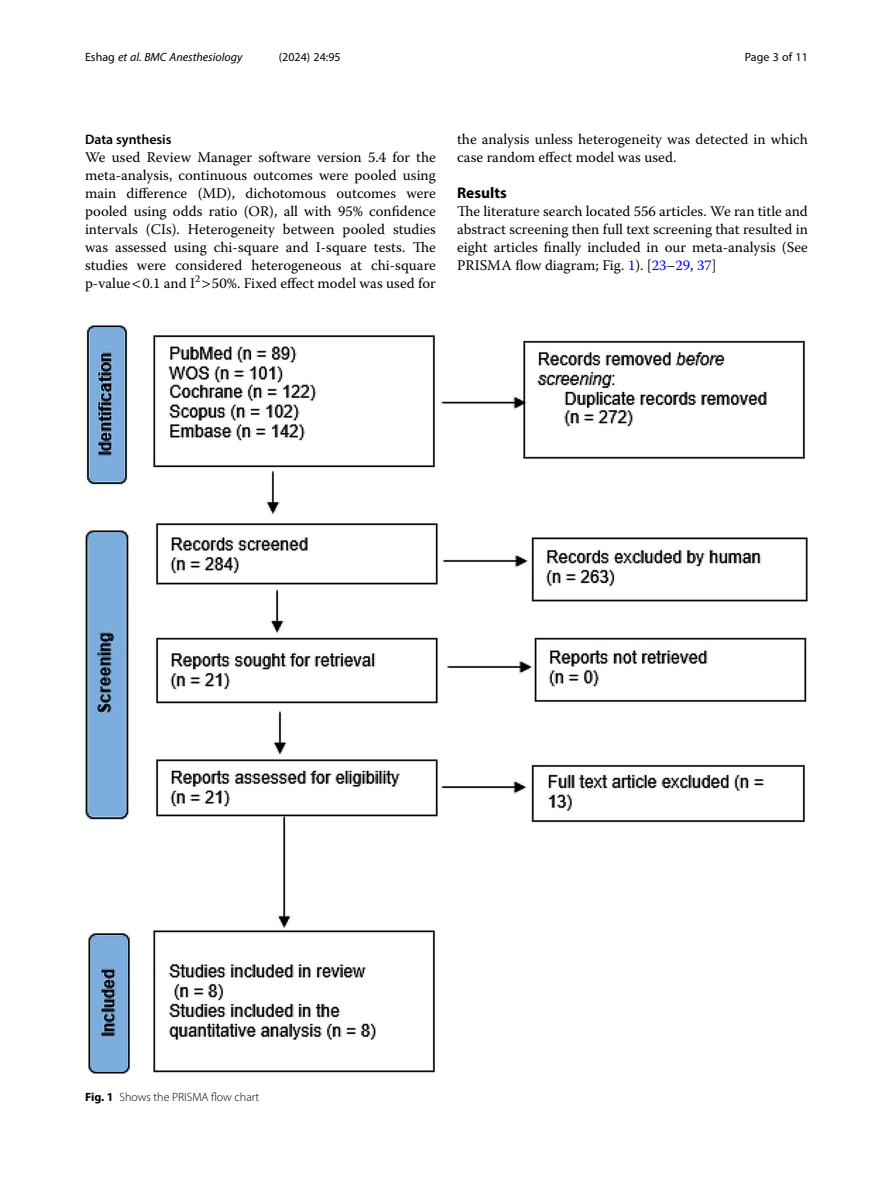
<style>
.page{position:relative;width:893px;height:1191px;background:#fff}
.page>*{position:absolute;margin:0;border:0;box-sizing:border-box;transform-origin:0 0}
.Head_1{font:700 15.45px "Myriad Pro";color:#000}
.Body_Text{font:14.7px/18px "Warnock Pro";color:#000;text-align:justify}
.Head_2{font:600 13.8px "Myriad Pro";color:#000}
.Figure_Caption{font:300 12px "Myriad Pro";color:#000}
.t1{font:italic 12px "Myriad Pro";color:#000}
.t2{font:12px "Myriad Pro";color:#000}
.s1{font-style:normal}
.s2{color:#00f}
.s3{font-weight:700}
</style>
<div class="page">
<img style="left:85px;top:325px;width:723px;height:749px">
<p class="t1" style="left:85px;top:50px;width:159px"><span class="s1">Eshag</span> et al. BMC Anesthesiology</p>
<p class="t2" style="left:279px;top:50px;width:63px">(2024) 24:95</p>
<p class="t2" style="left:745px;top:50px;width:65px">Page 3 of 11</p>
<p class="Head_2" style="left:85px;top:131px;width:88px">Data synthesis</p>
<p class="Body_Text" style="left:85px;top:148px;width:352px">We used Review Manager software version 5.4 for the meta-analysis, continuous outcomes were pooled using main difference (MD), dichotomous outcomes were pooled using odds ratio (OR), all with 95% confidence intervals (CIs). Heterogeneity between pooled studies was assessed using chi-square and I-square tests. The studies were considered heterogeneous at chi-square p-value 0.1 and I<sup>2</sup> 50%. Fixed effect model was used for</p>
<p class="Body_Text" style="left:457px;top:130px;width:352px">the analysis unless heterogeneity was detected in which case random effect model was used.</p>
<p class="Head_1" style="left:457px;top:183px;width:51px">Results</p>
<p class="Body_Text" style="left:457px;top:202px;width:352px">The literature search located 556 articles. We ran title and abstract screening then full text screening that resulted in eight articles finally included in our meta-analysis (See PRISMA flow diagram; Fig. <span class="s2">1</span>). [<span class="s2">23</span>–<span class="s2">29</span>, <span class="s2">37</span>]</p>
<p class="Figure_Caption" style="left:85px;top:1089px;width:176px"><span class="s3">Fig. 1</span> Shows the PRISMA flow chart</p>
</div>
